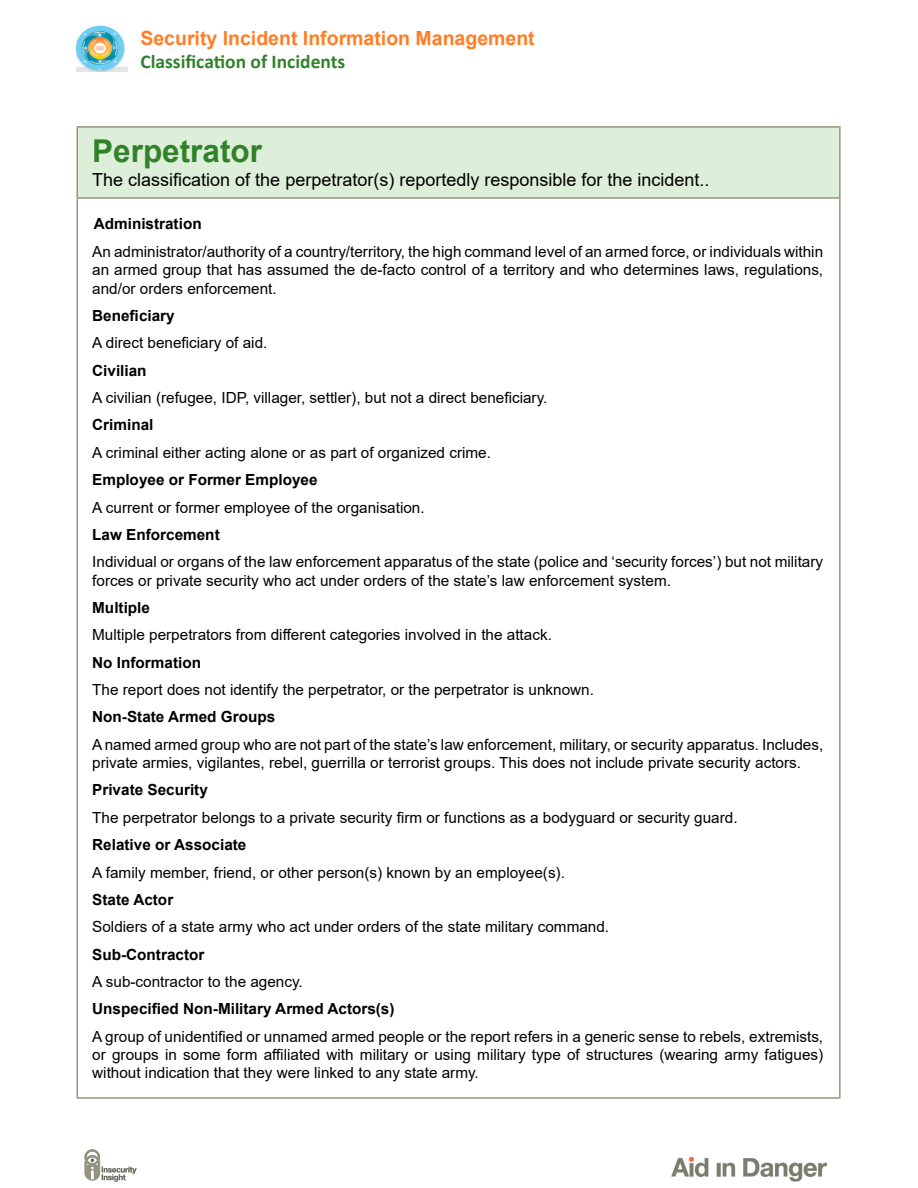
<style>
.page{position:relative;width:918px;height:1188px;background:#fff}
.page>*{position:absolute;margin:0;border:0;box-sizing:border-box;transform-origin:0 0}
.t1{font:700 31.5px "Arial";color:#30822a}
.t2{font:700 19.5px "Arial";color:#ff7e25}
.t3{font:700 19.5px "Calibri";color:#30822a}
.t4{font:18px "Arial";color:#000}
.t5{font:15.3px/18.3px "Arial";color:#000;text-align:justify}
.t6{font:700 15.3px "Arial";color:#000}
</style>
<div class="page">
<img style="left:76px;top:25px;width:52px;height:47px">
<div style="left:77px;top:127px;width:763px;height:71px;background:#deefd9"></div>
<hr style="left:76px;top:126px;width:765px;height:2px;background:#97947c">
<hr style="left:76px;top:128px;width:2px;height:69px;background:#97947c">
<hr style="left:839px;top:128px;width:2px;height:69px;background:#97947c">
<hr style="left:76px;top:197px;width:765px;height:2px;background:#97947c">
<hr style="left:76px;top:199px;width:2px;height:898px;background:#97947c">
<hr style="left:839px;top:199px;width:2px;height:898px;background:#97947c">
<hr style="left:76px;top:1097px;width:765px;height:2px;background:#97947c">
<img style="left:85px;top:1150px;width:52px;height:31px">
<img style="left:671px;top:1156px;width:156px;height:26px">
<p class="t2" style="left:140px;top:24px;width:396px">Security Incident Information Management</p>
<p class="t3" style="left:140px;top:48px;width:206px">Classification of Incidents</p>
<h1 class="t1" style="left:92px;top:128px;width:171px">Perpetrator</h1>
<p class="t4" style="left:92px;top:168px;width:619px">The classification of the perpetrator(s) reportedly responsible for the incident..</p>
<p class="t6" style="left:94px;top:213px;width:109px">Administration</p>
<p class="t5" style="left:92px;top:242px;width:733px">An administrator/authority of a country/territory, the high command level of an armed force, or individuals within an armed group that has assumed the de-facto control of a territory and who determines laws, regulations, and/or orders enforcement.</p>
<p class="t6" style="left:92px;top:305px;width:84px">Beneficiary</p>
<p class="t5" style="left:92px;top:334px;width:177px">A direct beneficiary of aid.</p>
<p class="t6" style="left:92px;top:360px;width:56px">Civilian</p>
<p class="t5" style="left:92px;top:388px;width:457px">A civilian (refugee, IDP, villager, settler), but not a direct beneficiary.</p>
<p class="t6" style="left:92px;top:414px;width:63px">Criminal</p>
<p class="t5" style="left:92px;top:443px;width:400px">A criminal either acting alone or as part of organized crime.</p>
<p class="t6" style="left:92px;top:469px;width:227px">Employee or Former Employee</p>
<p class="t5" style="left:92px;top:498px;width:334px">A current or former employee of the organisation.</p>
<p class="t6" style="left:92px;top:524px;width:129px">Law Enforcement</p>
<p class="t5" style="left:92px;top:553px;width:732px">Individual or organs of the law enforcement apparatus of the state (police and ‘security forces’) but not military forces or private security who act under orders of the state’s law enforcement system.</p>
<p class="t6" style="left:92px;top:597px;width:59px">Multiple</p>
<p class="t5" style="left:92px;top:626px;width:461px">Multiple perpetrators from different categories involved in the attack.</p>
<p class="t6" style="left:92px;top:651px;width:110px">No Information</p>
<p class="t5" style="left:92px;top:680px;width:503px">The report does not identify the perpetrator, or the perpetrator is unknown.</p>
<p class="t6" style="left:92px;top:706px;width:185px">Non-State Armed Groups</p>
<p class="t5" style="left:92px;top:735px;width:733px">A named armed group who are not part of the state’s law enforcement, military, or security apparatus. Includes, private armies, vigilantes, rebel, guerrilla or terrorist groups. This does not include private security actors.</p>
<p class="t6" style="left:92px;top:779px;width:117px">Private Security</p>
<p class="t5" style="left:92px;top:808px;width:647px">The perpetrator belongs to a private security firm or functions as a bodyguard or security guard.</p>
<p class="t6" style="left:92px;top:834px;width:156px">Relative or Associate</p>
<p class="t5" style="left:92px;top:863px;width:474px">A family member, friend, or other person(s) known by an employee(s).</p>
<p class="t6" style="left:92px;top:889px;width:83px">State Actor</p>
<p class="t5" style="left:92px;top:918px;width:519px">Soldiers of a state army who act under orders of the state military command.</p>
<p class="t6" style="left:92px;top:943px;width:114px">Sub-Contractor</p>
<p class="t5" style="left:92px;top:972px;width:212px">A sub-contractor to the agency.</p>
<p class="t6" style="left:92px;top:998px;width:304px">Unspecified Non-Military Armed Actors(s)</p>
<p class="t5" style="left:92px;top:1027px;width:733px">A group of unidentified or unnamed armed people or the report refers in a generic sense to rebels, extremists, or groups in some form affiliated with military or using military type of structures (wearing army fatigues) without indication that they were linked to any state army.</p>
</div>
